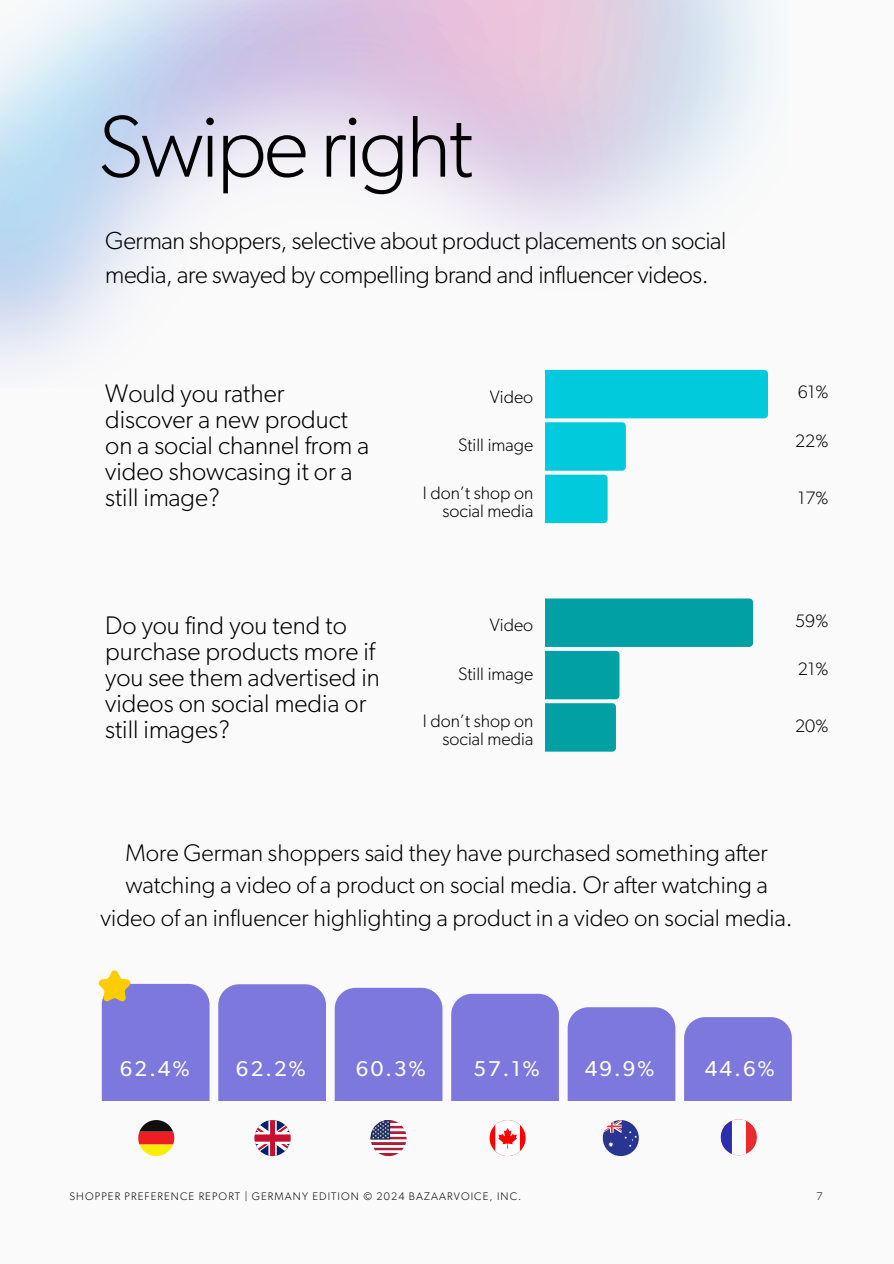
<style>
.page{position:relative;width:894px;height:1264px;background:#fff}
.page>*{position:absolute;margin:0;border:0;box-sizing:border-box;transform-origin:0 0}
.t1{font:300 87.9px "Gibson";letter-spacing:-.035em;color:#000}
.t2{font:300 25.5px/25.8px "Gibson";color:#000}
.t3{font:300 24.75px/33.9px "Gibson";letter-spacing:-.015em;color:#000}
.t4{font:300 24.15px/32.7px "Gibson";color:#000;text-align:center}
.t5{font:21.45px "Gibson";letter-spacing:.1em;color:#fff}
.t6{font:300 18px/18px "Gibson";color:#000;text-align:right}
.t7{font:300 10.95px "Gibson";letter-spacing:.1em;color:#000}
</style>
<div class="page">
<div style="left:0;top:0;width:893px;height:1263px;background:#fafafa"></div>
<img style="left:0;top:0;width:768px;height:387px">
<div style="left:218px;top:984px;width:108px;height:116px;background:#7c78dd"></div>
<div style="left:334px;top:987px;width:108px;height:113px;background:#7c78dd"></div>
<div style="left:451px;top:993px;width:107px;height:107px;background:#7c78dd"></div>
<div style="left:567px;top:1007px;width:108px;height:93px;background:#7c78dd"></div>
<div style="left:684px;top:1017px;width:107px;height:83px;background:#7c78dd"></div>
<svg style="left:370px;top:1120px;width:36px;height:36px"></svg>
<svg style="left:489px;top:1120px;width:36px;height:36px"></svg>
<div style="left:720px;top:1119px;width:36px;height:36px;background:#e92b2b;border-radius:50%"></div>
<svg style="left:720px;top:1119px;width:25px;height:36px"></svg>
<svg style="left:602px;top:1120px;width:36px;height:36px"></svg>
<svg style="left:138px;top:1120px;width:36px;height:36px"></svg>
<svg style="left:254px;top:1120px;width:36px;height:36px"></svg>
<svg style="left:98px;top:970px;width:111px;height:130px;background:#938dd7"></svg>
<svg style="left:545px;top:370px;width:222px;height:153px"></svg>
<svg style="left:545px;top:598px;width:207px;height:153px"></svg>
<p class="t1" style="left:98px;top:106px;width:377px">Swipe right</p>
<h1 class="t3" style="left:105px;top:225px;width:622px">German shoppers, selective about product placements on social media, are swayed by compelling brand and influencer videos.</h1>
<h4 class="t2" style="left:105px;top:381px;width:265px">Would you rather discover a new product on a social channel from a video showcasing it or a still image?</h4>
<h4 class="t6" style="left:490px;top:388px;width:45px">Video</h4>
<p class="t6" style="left:458px;top:436px;width:77px">Still image</p>
<p class="t6" style="left:422px;top:484px;width:112px">I don’t shop on social media</p>
<h4 class="t6" style="left:797px;top:384px;width:32px">61%</h4>
<p class="t6" style="left:795px;top:432px;width:35px">22%</p>
<p class="t6" style="left:797px;top:489px;width:32px">17%</p>
<h4 class="t2" style="left:105px;top:613px;width:276px">Do you find you tend to purchase products more if you see them advertised in videos on social media or still images?</h4>
<h4 class="t6" style="left:490px;top:617px;width:45px">Video</h4>
<p class="t6" style="left:458px;top:665px;width:77px">Still image</p>
<p class="t6" style="left:422px;top:713px;width:112px">I don’t shop on social media</p>
<h4 class="t6" style="left:795px;top:612px;width:35px">59%</h4>
<p class="t6" style="left:797px;top:661px;width:32px">21%</p>
<p class="t6" style="left:795px;top:717px;width:35px">20%</p>
<h2 class="t4" style="left:101px;top:837px;width:693px">More German shoppers said they have purchased something after watching a video of a product on social media. Or after watching a video of an influencer highlighting a product in a video on social media.</h2>
<h4 class="t5" style="left:120px;top:1058px;width:71px">62.4%</h4>
<h4 class="t5" style="left:236px;top:1058px;width:71px">62.2%</h4>
<h4 class="t5" style="left:356px;top:1058px;width:71px">60.3%</h4>
<h4 class="t5" style="left:473px;top:1058px;width:68px">57.1%</h4>
<h4 class="t5" style="left:584px;top:1058px;width:71px">49.9%</h4>
<h4 class="t5" style="left:704px;top:1058px;width:71px">44.6%</h4>
<h2 class="t7" style="left:69px;top:1191px;width:453px">SHOPPER PREFERENCE REPORT | GERMANY EDITION © 2024 BAZAARVOICE, INC.</h2>
<h2 class="t7" style="left:816px;top:1191px;width:8px">7</h2>
</div>
